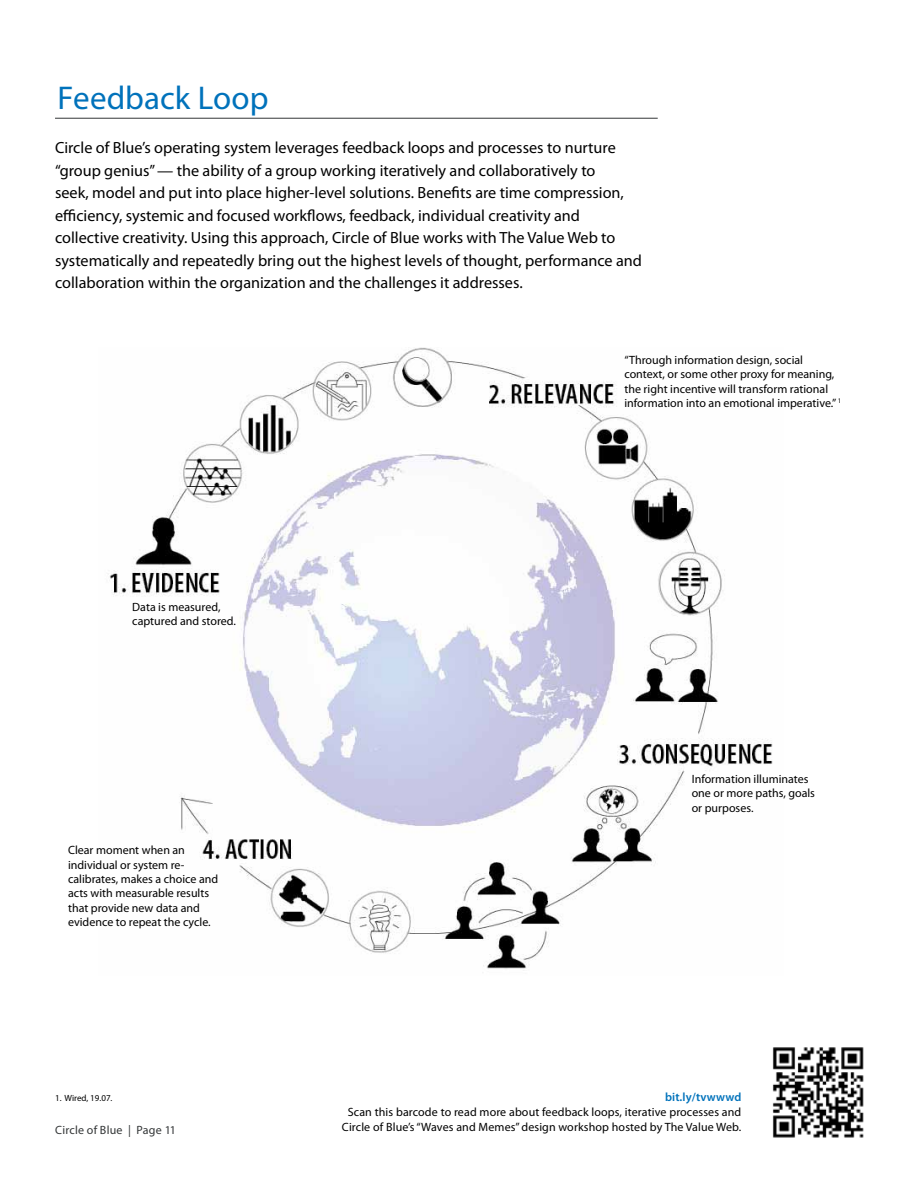
<style>
.page{position:relative;width:918px;height:1188px;background:#fff}
.page>*{position:absolute;margin:0;border:0;box-sizing:border-box;transform-origin:0 0}
.t1{font:33px "Myriad Pro";color:#0072bb}
.t2{font:16.2px/22.5px "Myriad Pro";color:#000}
.t3{font:12px/14.4px "Myriad Pro";color:#000}
.t4{font:12px "Myriad Pro";letter-spacing:.015em;color:#333637}
.t5{font:600 12px "Myriad Pro";letter-spacing:.015em;color:#0072bb}
.t6{font:9px "Myriad Pro";color:#000}
</style>
<div class="page">
<img style="left:109px;top:347px;width:664px;height:622px">
<hr style="left:55px;top:118px;width:603px;height:1px;background:#333637">
<img style="left:772px;top:1047px;width:92px;height:91px">
<h1 class="t1" style="left:58px;top:77px;width:212px">Feedback Loop</h1>
<p class="t2" style="left:55px;top:136px;width:589px">Circle of Blue’s operating system leverages feedback loops and processes to nurture “group genius” — the ability of a group working iteratively and collaboratively to<br>seek, model and put into place higher-level solutions. Benefits are time compression, efficiency, systemic and focused workflows, feedback, individual creativity and collective creativity. Using this approach, Circle of Blue works with The Value Web to systematically and repeatedly bring out the highest levels of thought, performance and collaboration within the organization and the challenges it addresses.</p>
<p class="t3" style="left:132px;top:599px;width:105px">Data is measured, captured and stored.</p>
<p class="t3" style="left:68px;top:843px;width:152px">Clear moment when an individual or system re&shy;calibrates, makes a choice and acts with measurable results that provide new data and evidence to repeat the cycle.</p>
<p class="t6" style="left:55px;top:1092px;width:59px">1. Wired, 19.07.</p>
<p class="t4" style="left:55px;top:1123px;width:122px">Circle of Blue | Page 11</p>
<p class="t3" style="left:624px;top:353px;width:218px">“Through information design, social context, or some other proxy for meaning, the right incentive will transform rational information into an emotional imperative.” <sup>1</sup></p>
<p class="t3" style="left:692px;top:772px;width:125px">Information illuminates one or more paths, goals or purposes.</p>
<p class="t5" style="left:665px;top:1089px;width:78px">bit.ly/tvwwwd</p>
<p class="t3" style="left:342px;top:1104px;width:401px;line-height:15px;text-align:center">Scan this barcode to read more about feedback loops, iterative processes and<br>Circle of Blue’s “Waves and Memes” design workshop hosted by The Value Web.</p>
</div>
